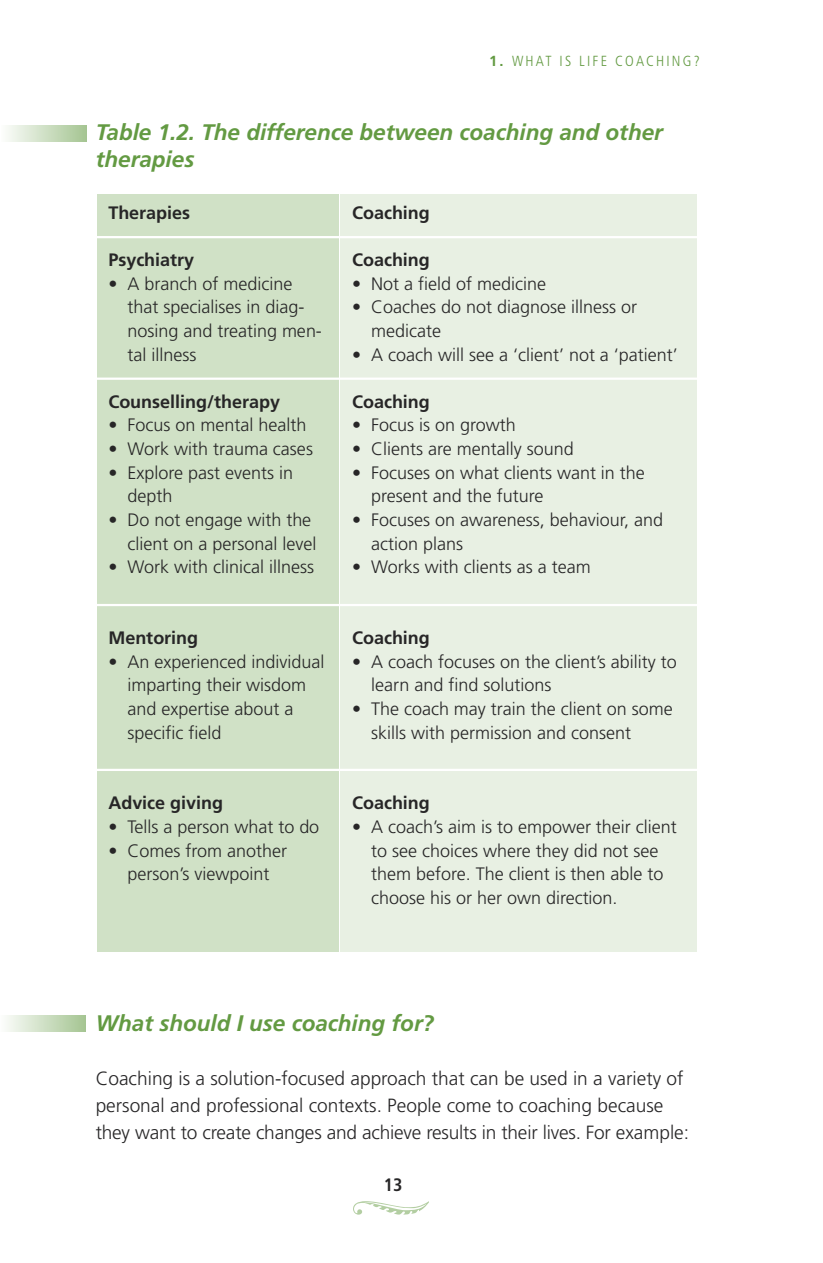
<style>
.page{position:relative;width:823px;height:1263px;background:#fff}
.page>*{position:absolute;margin:0;border:0;box-sizing:border-box;transform-origin:0 0}
.t1{font:76.5px "Arabesque MT Three";color:#b3cea2}
.t2{font:italic 700 22.5px/27px "Frutiger";color:#639a42}
.t3{font:300 19.12px/27px "Frutiger";color:#272627}
.t4{font:300 18px/23.6px "Frutiger";color:#272627}
.t5{font:700 18px "Frutiger";color:#272627}
.t6{font:700 condensed 18px "Frutiger";color:#272627}
.t7{font:300 condensed 14.62px "Frutiger";letter-spacing:.15em;color:#639a42}
.s1{font-weight:700;font-stretch:normal}
</style>
<div class="page">
<div style="left:1px;top:126px;width:85px;height:16px;background:linear-gradient(to right,#fdfefd,#a5c593)"></div>
<div style="left:0;top:1015px;width:85px;height:16px;background:linear-gradient(to right,#fdfefd,#a6c593)"></div>
<div style="left:97px;top:194px;width:241px;height:757px;background:#d0e1c6"></div>
<div style="left:341px;top:194px;width:356px;height:758px;background:#e8f0e3"></div>
<hr style="left:94px;top:236px;width:609px;height:2px;background:#fff">
<hr style="left:94px;top:378px;width:609px;height:2px;background:#fff">
<hr style="left:94px;top:604px;width:609px;height:2px;background:#fff">
<hr style="left:94px;top:769px;width:609px;height:2px;background:#fff">
<p class="t7" style="left:489px;top:55px;width:212px"><span class="s1">1.</span> WHAT IS LIFE COACHING?</p>
<p class="t2" style="left:96px;top:121px;width:569px">Table 1.2. The difference between coaching and other therapies</p>
<p class="t5" style="left:108px;top:205px;width:83px">Therapies</p>
<p class="t5" style="left:108px;top:253px;width:87px">Psychiatry</p>
<p class="t4" style="left:127px;top:273px;width:196px;text-indent:-19px">• A branch of medicine that specialises in diag&shy;nosing and treating men&shy;tal illness</p>
<p class="t5" style="left:108px;top:394px;width:173px">Counselling/therapy</p>
<p class="t4" style="left:108px;top:415px;width:199px">• Focus on mental health</p>
<p class="t4" style="left:108px;top:438px;width:206px">• Work with trauma cases</p>
<p class="t4" style="left:127px;top:462px;width:167px;text-indent:-19px">• Explore past events in depth</p>
<p class="t4" style="left:108px;top:509px;width:209px;text-align:right">• Do not engage with the client on a personal level</p>
<p class="t4" style="left:108px;top:556px;width:207px">• Work with clinical illness</p>
<p class="t5" style="left:108px;top:630px;width:91px">Mentoring</p>
<p class="t4" style="left:127px;top:651px;width:198px;text-indent:-19px">• An experienced individual imparting their wisdom and expertise about a specific field</p>
<p class="t5" style="left:108px;top:796px;width:116px">Advice giving</p>
<p class="t4" style="left:108px;top:816px;width:212px">• Tells a person what to do</p>
<p class="t4" style="left:108px;top:840px;width:180px;text-align:center">• Comes from another person’s viewpoint</p>
<p class="t5" style="left:352px;top:205px;width:79px">Coaching</p>
<p class="t5" style="left:352px;top:253px;width:79px">Coaching</p>
<p class="t4" style="left:352px;top:273px;width:195px">• Not a field of medicine</p>
<p class="t4" style="left:371px;top:297px;width:267px;text-indent:-19px">• Coaches do not diagnose illness or medicate</p>
<p class="t4" style="left:352px;top:344px;width:327px">• A coach will see a ‘client’ not a ‘patient’</p>
<p class="t5" style="left:352px;top:394px;width:79px">Coaching</p>
<p class="t4" style="left:352px;top:415px;width:165px">• Focus is on growth</p>
<p class="t4" style="left:352px;top:438px;width:223px">• Clients are mentally sound</p>
<p class="t4" style="left:371px;top:462px;width:275px;text-indent:-19px">• Focuses on what clients want in the present and the future</p>
<p class="t4" style="left:371px;top:509px;width:293px;text-indent:-19px">• Focuses on awareness, behaviour, and action plans</p>
<p class="t4" style="left:352px;top:556px;width:240px">• Works with clients as a team</p>
<p class="t5" style="left:352px;top:630px;width:79px">Coaching</p>
<p class="t4" style="left:371px;top:651px;width:307px;text-indent:-19px">• A coach focuses on the client’s ability to learn and find solutions</p>
<p class="t4" style="left:371px;top:698px;width:303px;text-indent:-19px">• The coach may train the client on some skills with permission and consent</p>
<p class="t5" style="left:352px;top:796px;width:79px">Coaching</p>
<p class="t4" style="left:371px;top:816px;width:307px;text-indent:-19px">• A coach’s aim is to empower their client to see choices where they did not see them before. The client is then able to choose his or her own direction.</p>
<p class="t2" style="left:96px;top:1012px;width:340px">What should I use coaching for?</p>
<p class="t3" style="left:96px;top:1067px;width:595px">Coaching is a solution-focused approach that can be used in a variety of personal and professional contexts. People come to coaching because they want to create changes and achieve results in their lives. For example:</p>
<p class="t6" style="left:384px;top:1178px;width:20px">13</p>
<h1 class="t1" style="left:353px;top:1175px;width:78px">-</h1>
</div>
